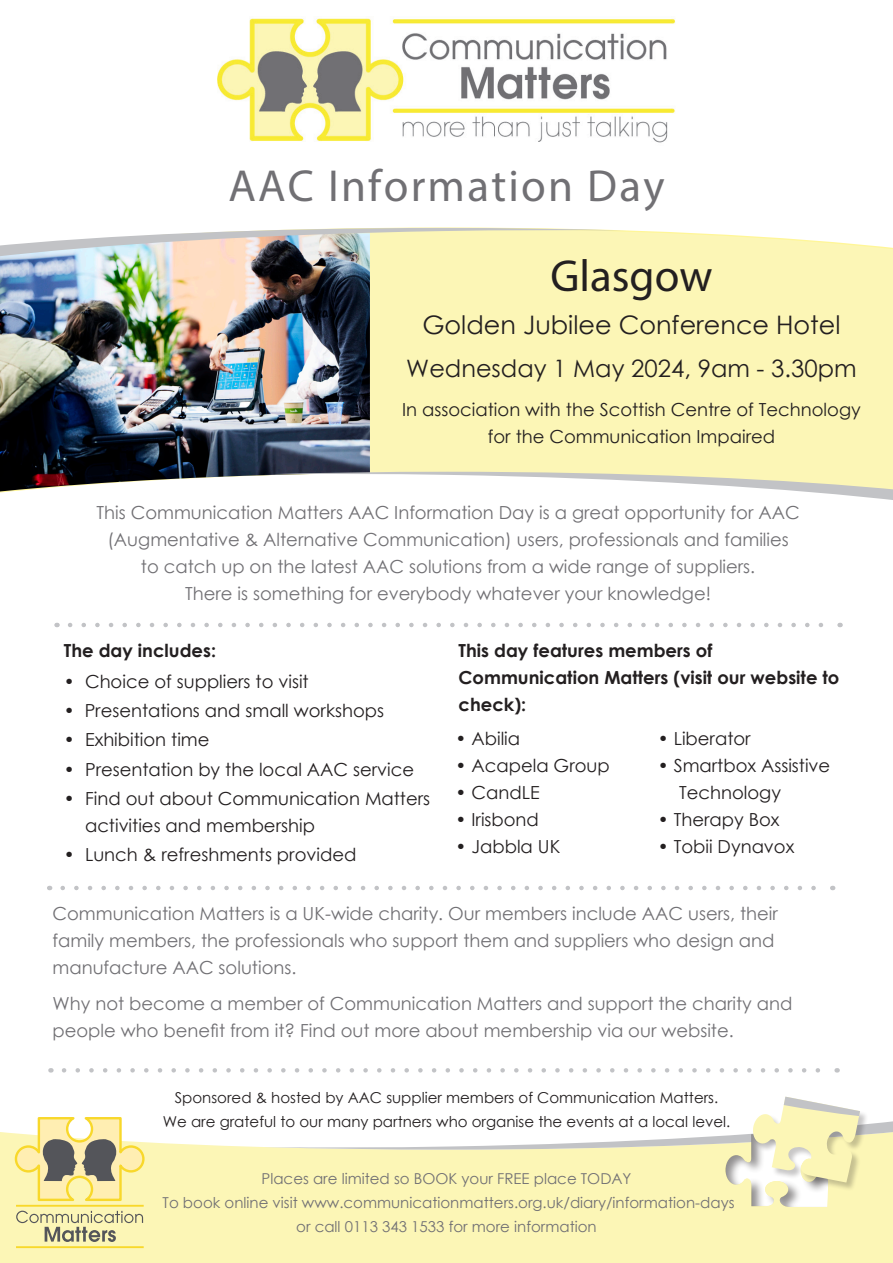
<style>
.page{position:relative;width:893px;height:1263px;background:#fff}
.page>*{position:absolute;margin:0;border:0;box-sizing:border-box;transform-origin:0 0}
.t1{font:45px "Myriad Pro";letter-spacing:.05em;color:#717074}
.t2{font:45px "Myriad Pro";color:#231f20}
.t3{font:25.5px "Century Gothic";color:#231f20}
.t4{font:24px "Century Gothic";color:#231f20}
.t5{font:18px/27px "Century Gothic";color:#717074}
.t6{font:18px/27px "Century Gothic";color:#231f20}
.t7{font:700 18px/27px "Century Gothic";color:#231f20}
.t8{font:15px/24px "Century Gothic";color:#717074;text-align:center}
.t9{font:15px/24px "Century Gothic";color:#231f20;text-align:center}
</style>
<div class="page">
<svg style="left:63px;top:886px;width:753px;height:4px"></svg>
<div style="left:0;top:230px;width:893px;height:263px;background:#fcf6b6"></div>
<img style="left:0;top:258px;width:370px;height:233px">
<svg style="left:263px;top:472px;width:630px;height:28px"></svg>
<svg style="left:0;top:228px;width:626px;height:30px;background:#e1dfc6"></svg>
<img style="left:217px;top:18px;width:458px;height:125px">
<div style="left:0;top:1131px;width:893px;height:132px;background:#fcf6b6"></div>
<svg style="left:0;top:1068px;width:840px;height:79px"></svg>
<svg style="left:64px;top:1068px;width:766px;height:4px"></svg>
<svg style="left:70px;top:623px;width:753px;height:4px"></svg>
<svg style="left:264px;top:1097px;width:629px;height:110px"></svg>
<svg style="left:15px;top:1117px;width:130px;height:84px"></svg>
<svg style="left:16px;top:1211px;width:127px;height:31px"></svg>
<hr style="left:16px;top:1205px;width:128px;height:2px;background:#f8d82b">
<hr style="left:16px;top:1246px;width:128px;height:2px;background:#f8d82b">
<p class="t1" style="left:228px;top:158px;width:438px">AAC Information Day</p>
<p class="t2" style="left:550px;top:248px;width:164px">Glasgow</p>
<p class="t3" style="left:422px;top:307px;width:420px">Golden Jubilee Conference Hotel</p>
<p class="t4" style="left:406px;top:351px;width:452px">Wednesday 1 May 2024, 9am - 3.30pm</p>
<p class="t6" style="left:402px;top:396px;width:460px;text-align:center">In association with the Scottish Centre of Technology for the Communication Impaired</p>
<p class="t5" style="left:97px;top:499px;width:705px;text-align:center">This Communication Matters AAC Information Day is a great opportunity for AAC (Augmentative &amp; Alternative Communication) users, professionals and families to catch up on the latest AAC solutions from a wide range of suppliers.<br>There is something for everybody whatever your knowledge!</p>
<p class="t7" style="left:64px;top:636px;width:154px">The day includes:</p>
<p class="t6" style="left:64px;top:668px;width:246px">• Choice of suppliers to visit</p>
<p class="t6" style="left:64px;top:697px;width:322px">• Presentations and small workshops</p>
<p class="t6" style="left:64px;top:726px;width:147px">• Exhibition time</p>
<p class="t6" style="left:64px;top:755px;width:352px">• Presentation by the local AAC service</p>
<p class="t6" style="left:85px;top:784px;width:347px;text-indent:-21px">• Find out about Communication Matters activities and membership</p>
<p class="t6" style="left:64px;top:840px;width:294px">• Lunch &amp; refreshments provided</p>
<p class="t7" style="left:459px;top:636px;width:382px">This day features members of<br>Communication Matters (visit our website to check):</p>
<p class="t6" style="left:456px;top:725px;width:66px">• Abilia</p>
<p class="t6" style="left:456px;top:752px;width:156px">• Acapela Group</p>
<p class="t6" style="left:456px;top:779px;width:86px">• CandLE</p>
<p class="t6" style="left:456px;top:806px;width:85px">• Irisbond</p>
<p class="t6" style="left:456px;top:833px;width:106px">• Jabbla UK</p>
<p class="t6" style="left:658px;top:725px;width:94px">• Liberator</p>
<p class="t6" style="left:679px;top:752px;width:153px;text-indent:-21px">• Smartbox Assistive<br>Technology</p>
<p class="t6" style="left:658px;top:806px;width:123px">• Therapy Box</p>
<p class="t6" style="left:658px;top:833px;width:138px">• Tobii Dynavox</p>
<p class="t5" style="left:53px;top:900px;width:727px">Communication Matters is a UK-wide charity. Our members include AAC users, their family members, the professionals who support them and suppliers who design and manufacture AAC solutions.</p>
<p class="t5" style="left:53px;top:989px;width:741px">Why not become a member of Communication Matters and support the charity and people who benefit from it? Find out more about membership via our website.</p>
<p class="t9" style="left:163px;top:1085px;width:569px">Sponsored &amp; hosted by AAC supplier members of Communication Matters.<br>We are grateful to our many partners who organise the events at a local level.</p>
<p class="t8" style="left:163px;top:1166px;width:573px">Places are limited so BOOK your FREE place TODAY<br>To book online visit www.communicationmatters.org.uk/diary/information-days or call 0113 343 1533 for more information</p>
</div>
